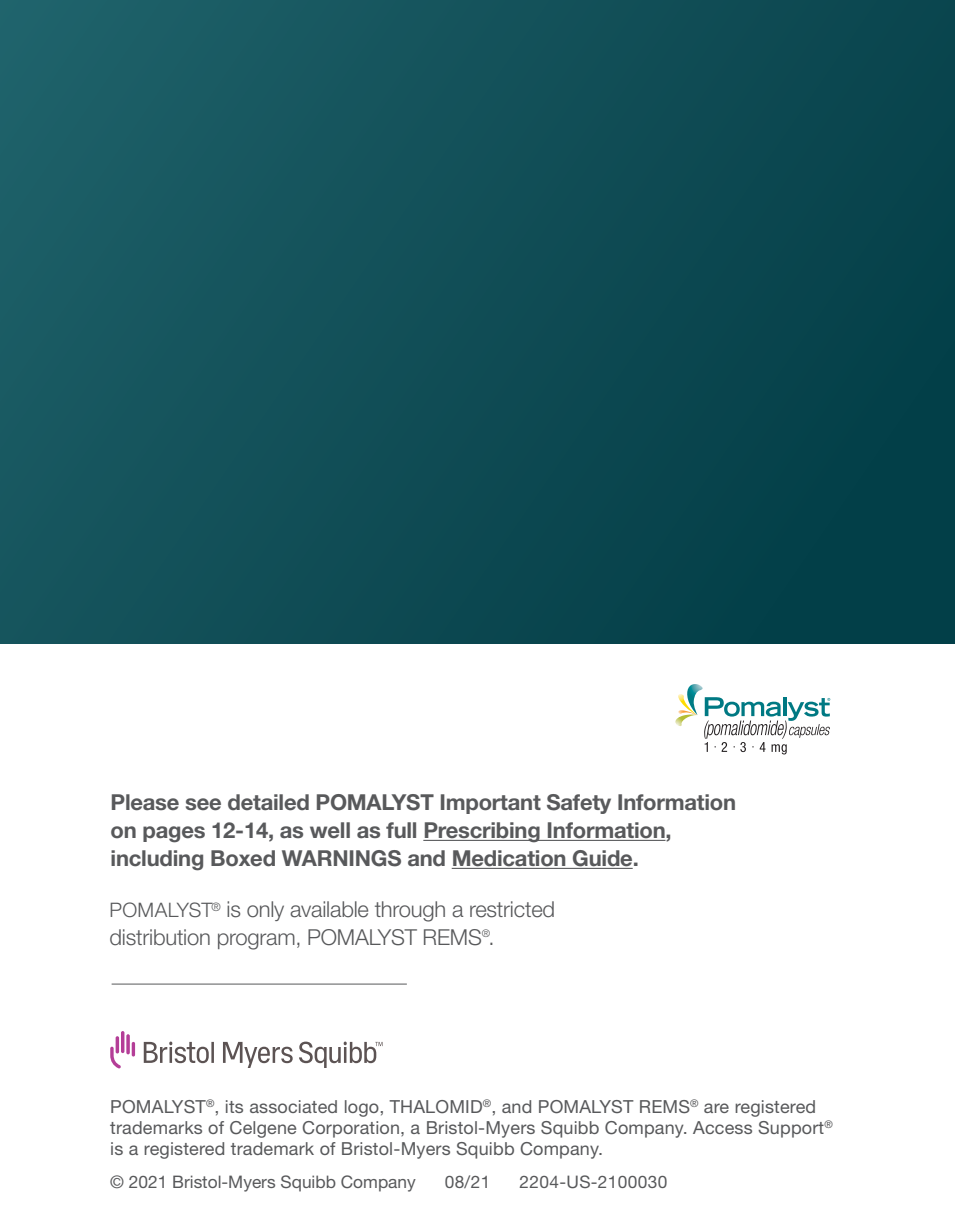
<style>
.page{position:relative;width:957px;height:1224px;background:#fff}
.page>*{position:absolute;margin:0;border:0;box-sizing:border-box;transform-origin:0 0}
.t1{font:700 22px/28px "Helvetica Neue LT Std";letter-spacing:-.01em;color:#58595b}
.t2{font:300 22px/28px "Helvetica Neue LT Std";letter-spacing:-.01em;color:#58595b}
.t3{font:18px/20.8px "Helvetica Neue LT Std";letter-spacing:.01em;color:#58595b}
.t4{font:17.4px "Helvetica Neue LT Std";color:#58595b}
.t5{font:17.4px "Helvetica Neue LT Std";letter-spacing:.02em;color:#58595b}
.s1{font-size:20px}
</style>
<div class="page">
<div style="left:0;top:0;width:954px;height:644px;background:linear-gradient(to right,#1b5b64,#043f48)"></div>
<svg style="left:110px;top:1031px;width:25px;height:37px"></svg>
<svg style="left:144px;top:1042px;width:238px;height:26px"></svg>
<hr style="left:112px;top:984px;width:295px;height:1px;background:#58595b">
<svg style="left:675px;top:684px;width:155px;height:70px"></svg>
<hr style="left:423px;top:840px;width:242px;height:1px;background:#58595b">
<hr style="left:452px;top:868px;width:181px;height:1px;background:#58595b">
<p class="t1" style="left:111px;top:788px;width:627px">Please see detailed POMALYST Important Safety Information on pages 12-14, as well as full Prescribing Information, including Boxed WARNINGS and Medication Guide.</p>
<p class="t2" style="left:110px;top:894px;width:447px"><span class="s1">POMALYST</span><sup>®</sup> is only available through a restricted distribution program, POMALYST REMS<sup>®</sup>.</p>
<p class="t3" style="left:110px;top:1096px;width:724px">POMALYST<sup>®</sup>, its associated logo, THALOMID<sup>®</sup>, and POMALYST REMS<sup>®</sup> are registered trademarks of Celgene Corporation, a Bristol-Myers Squibb Company. Access Support<sup>® </sup>is a registered trademark of Bristol-Myers Squibb Company.</p>
<p class="t4" style="left:110px;top:1171px;width:307px">© 2021 Bristol-Myers Squibb Company</p>
<p class="t4" style="left:445px;top:1171px;width:47px">08/21</p>
<p class="t5" style="left:519px;top:1171px;width:149px">2204-US-2100030</p>
</div>
